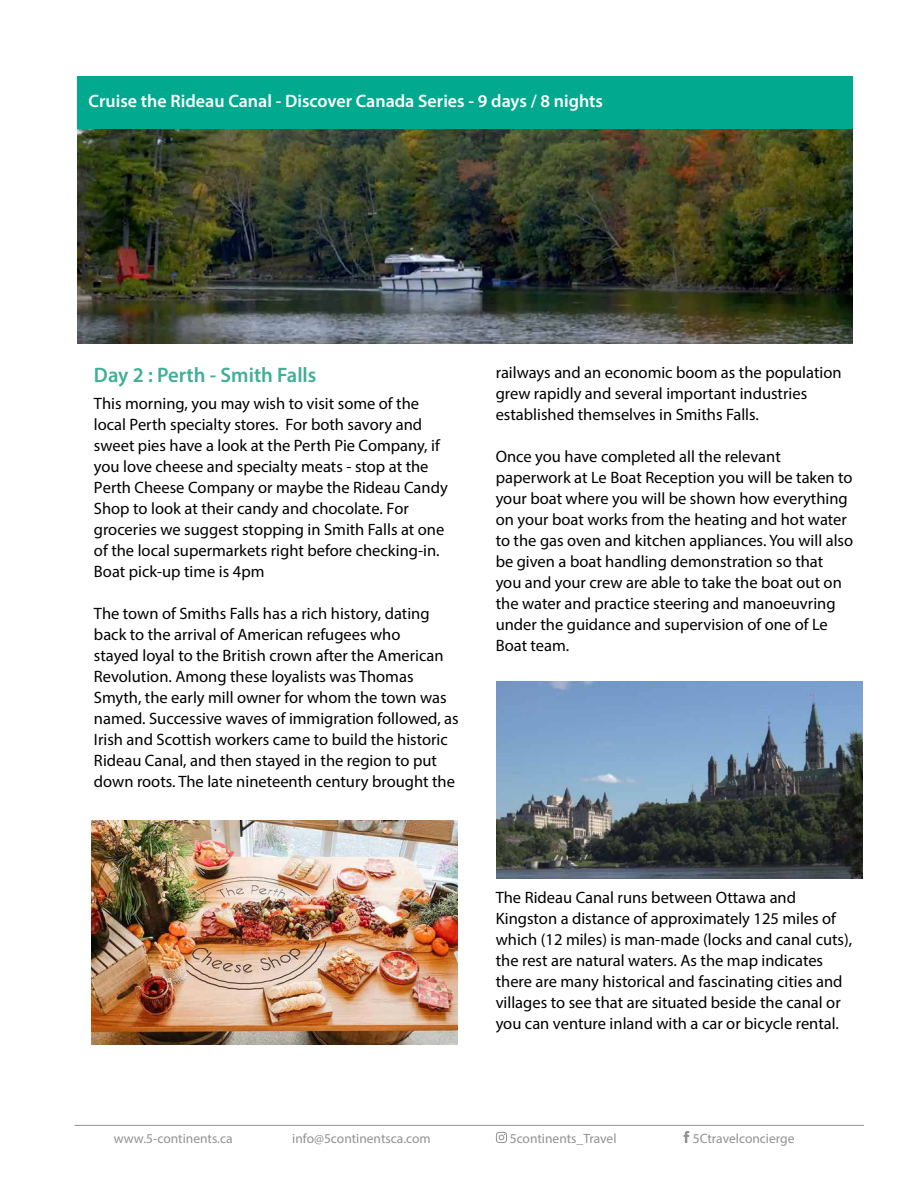
<style>
.page{position:relative;width:918px;height:1188px;background:#fff}
.page>*{position:absolute;margin:0;border:0;box-sizing:border-box;transform-origin:0 0}
.t1{font:600 21px "Myriad Pro";color:#40af97}
.t2{font:600 18px "Myriad Pro";color:#fff}
.t3{font:16.5px/21px "Myriad Pro";color:#000}
.t4{font:13.5px "Myriad Pro";color:#929293}
</style>
<div class="page">
<img style="left:77px;top:128px;width:776px;height:215px">
<div style="left:77px;top:76px;width:776px;height:52px;background:#01a98e"></div>
<img style="left:92px;top:820px;width:365px;height:224px">
<svg style="left:496px;top:1132px;width:11px;height:11px"></svg>
<svg style="left:684px;top:1131px;width:5px;height:12px"></svg>
<hr style="left:75px;top:1125px;width:789px;height:1px;background:#929293">
<img style="left:497px;top:681px;width:365px;height:198px">
<p class="t2" style="left:89px;top:90px;width:516px">Cruise the Rideau Canal - Discover Canada Series - 9 days / 8 nights</p>
<p class="t1" style="left:94px;top:361px;width:224px">Day 2 : Perth - Smith Falls</p>
<p class="t3" style="left:94px;top:393px;width:355px">This morning, you may wish to visit some of the local Perth specialty stores. For both savory and sweet pies have a look at the Perth Pie Company, if you love cheese and specialty meats - stop at the Perth Cheese Company or maybe the Rideau Candy Shop to look at their candy and chocolate. For groceries we suggest stopping in Smith Falls at one of the local supermarkets right before checking-in.<br>Boat pick-up time is 4pm</p>
<p class="t3" style="left:94px;top:603px;width:366px">The town of Smiths Falls has a rich history, dating back to the arrival of American refugees who<br>stayed loyal to the British crown after the American Revolution. Among these loyalists was Thomas Smyth, the early mill owner for whom the town was named. Successive waves of immigration followed, as Irish and Scottish workers came to build the historic Rideau Canal, and then stayed in the region to put down roots. The late nineteenth century brought the</p>
<p class="t3" style="left:496px;top:362px;width:347px">railways and an economic boom as the population grew rapidly and several important industries established themselves in Smiths Falls.</p>
<p class="t3" style="left:496px;top:446px;width:359px">Once you have completed all the relevant paperwork at Le Boat Reception you will be taken to your boat where you will be shown how everything on your boat works from the heating and hot water to the gas oven and kitchen appliances. You will also be given a boat handling demonstration so that you and your crew are able to take the boat out on the water and practice steering and manoeuvring under the guidance and supervision of one of Le Boat team.</p>
<p class="t3" style="left:496px;top:887px;width:358px">The Rideau Canal runs between Ottawa and Kingston a distance of approximately 125 miles of which (12 miles) is man-made (locks and canal cuts), the rest are natural waters. As the map indicates there are many historical and fascinating cities and villages to see that are situated beside the canal or you can venture inland with a car or bicycle rental.</p>
<p class="t4" style="left:114px;top:1130px;width:120px">www.5-continents.ca</p>
<p class="t4" style="left:292px;top:1130px;width:140px">info@5continentsca.com</p>
<p class="t4" style="left:510px;top:1130px;width:108px">5continents_Travel</p>
<p class="t4" style="left:693px;top:1130px;width:103px">5Ctravelconcierge</p>
</div>
